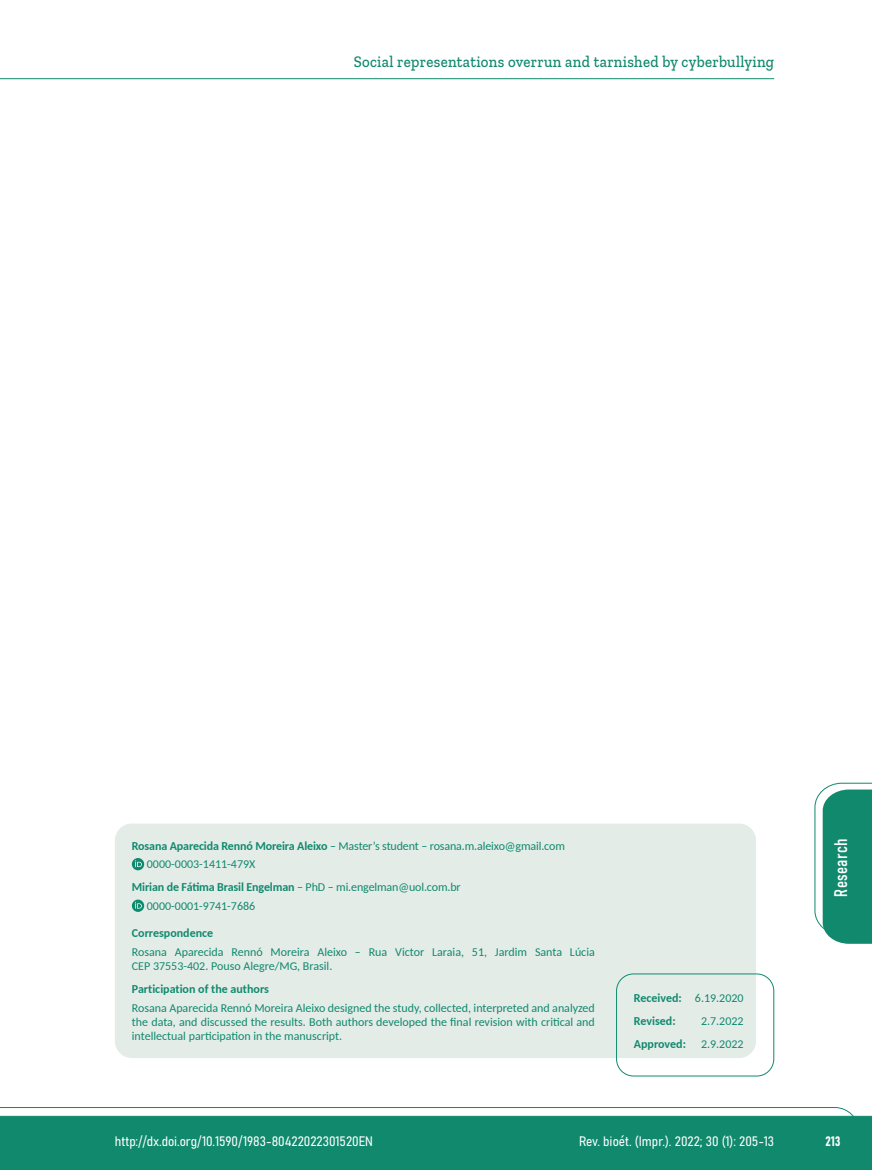
<style>
.page{position:relative;width:872px;height:1170px;background:#fff}
.page>*{position:absolute;margin:0;border:0;box-sizing:border-box;transform-origin:0 0}
.t1{font:18px "Bahnschrift";letter-spacing:.02em;color:#fff}
.t2{font:500 16.5px "Zilla Slab";letter-spacing:.02em;color:#10896d;scale:.9 1}
.t3{font:13.5px "Bahnschrift";color:#fff}
.t4{font:12px/14.4px "Carlito";color:#10896d}
.t5{font:700 12px/23px "Carlito";color:#10896d}
.s1{font-weight:700}
.s2{font-weight:400}
</style>
<div class="page">
<svg style="left:0;top:1107px;width:859px;height:62px;background:#2e977f"></svg>
<hr style="left:0;top:78px;width:774px;height:1px;background:#10896d">
<div style="left:115px;top:823px;width:641px;height:234px;background:#e4ece8;border-radius:17px"></div>
<svg style="left:132px;top:857px;width:12px;height:13px"></svg>
<svg style="left:135px;top:860px;width:7px;height:6px"></svg>
<svg style="left:132px;top:899px;width:12px;height:12px"></svg>
<svg style="left:135px;top:901px;width:7px;height:7px"></svg>
<div style="left:616px;top:973px;width:158px;height:103px;border:1px solid #108a6e;border-radius:17px"></div>
<svg style="left:814px;top:782px;width:58px;height:161px"></svg>
<h2 class="t2" style="left:354px;top:53px;width:468px">Social representations overrun and tarnished by cyberbullying</h2>
<p class="t4" style="left:147px;top:835px;width:419px;line-height:18.6px;text-indent:-15px"><span class="s1">Rosana Aparecida Rennó Moreira Aleixo</span> – Master’s student – rosana.m.aleixo@gmail.com<br>0000-0003-1411-479X</p>
<p class="t4" style="left:147px;top:877px;width:315px;line-height:18.6px;text-indent:-15px"><span class="s1">Mirian de Fátima Brasil Engelman</span> – PhD – mi.engelman@uol.com.br<br>0000-0001-9741-7686</p>
<p class="t5" style="left:132px;top:920px;width:83px">Correspondence</p>
<p class="t4" style="left:132px;top:943px;width:464px">Rosana Aparecida Rennó Moreira Aleixo – Rua Victor Laraia, 51, Jardim Santa Lúcia<br>CEP 37553-402. Pouso Alegre/MG, Brasil.</p>
<p class="t5" style="left:132px;top:976px;width:139px">Participation of the authors</p>
<p class="t4" style="left:132px;top:999px;width:464px;text-align:justify">Rosana Aparecida Rennó Moreira Aleixo designed the study, collected, interpreted and analyzed the data, and discussed the results. Both authors developed the final revision with critical and intellectual participation in the manuscript.</p>
<p class="t5" style="left:634px;top:985px;width:111px">Received: <span class="s2">6.19.2020<br></span>Revised:</p>
<p class="t4" style="left:701px;top:1012px;width:44px">2.7.2022</p>
<p class="t5" style="left:634px;top:1031px;width:54px">Approved:</p>
<p class="t4" style="left:701px;top:1035px;width:44px">2.9.2022</p>
<h1 class="t1" style="left:827px;top:896px;width:59px;rotate:-90deg">Research</h1>
<p class="t3" style="left:115px;top:1131px;width:260px">http://dx.doi.org/10.1590/1983-80422022301520EN</p>
<p class="t3" style="left:579px;top:1131px;width:197px">Rev. bioét. (Impr.). 2022; 30 (1): 205-13</p>
<p class="t3" style="left:825px;top:1130px;width:17px">213</p>
</div>
